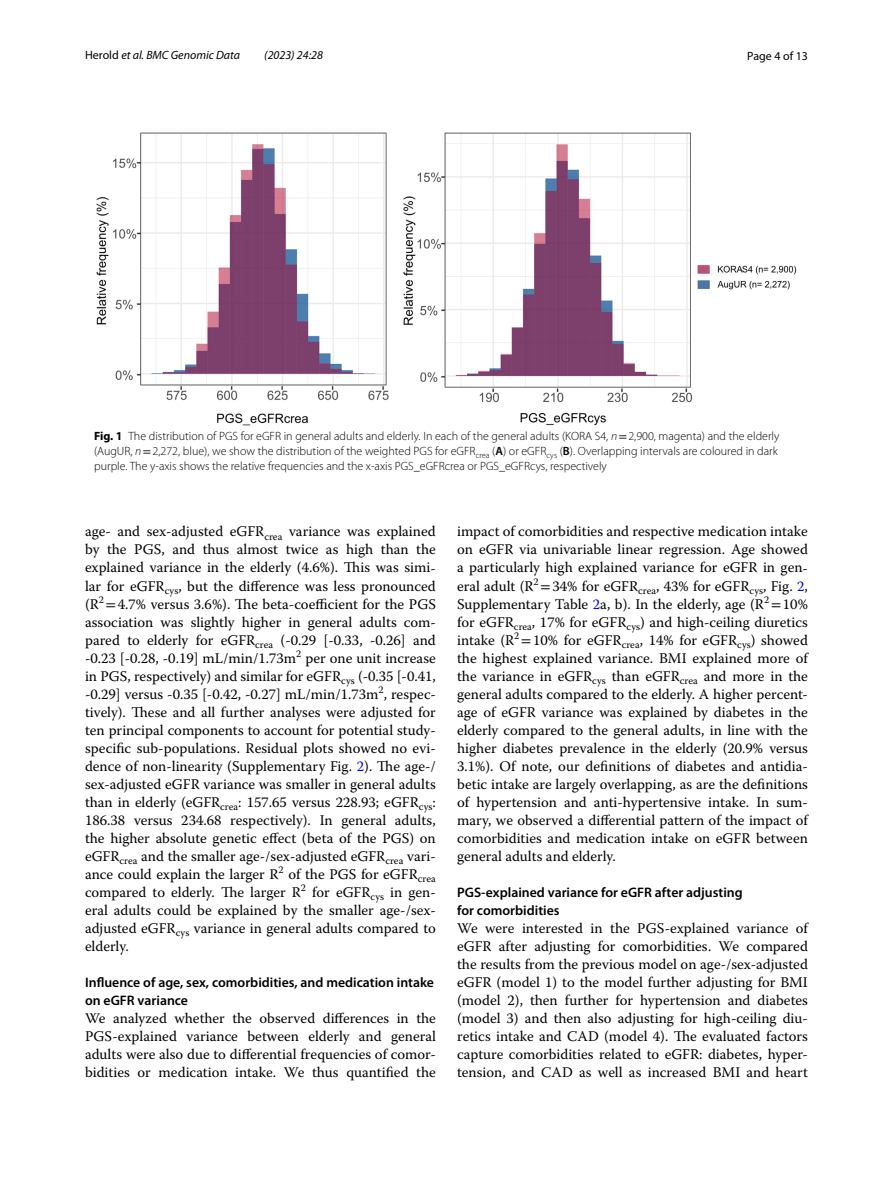
<style>
.page{position:relative;width:893px;height:1187px;background:#fff}
.page>*{position:absolute;margin:0;border:0;box-sizing:border-box;transform-origin:0 0}
.t1{font:14.7px/18px "Warnock Pro";color:#000;text-align:justify}
.t2{font:600 13.8px/18px "Myriad Pro";color:#000}
.t3{font:300 12px/15px "Myriad Pro";color:#000}
.t4{font:italic 12px "Myriad Pro";color:#000}
.t5{font:12px "Myriad Pro";color:#000}
.s1{font-style:normal}
.s2{font-weight:700}
.s3{font-style:italic}
.s4{font-family:"STIX";font-weight:400}
.s5{font-weight:600}
.s6{font-family:"STIX"}
.s7{color:#00f}
</style>
<div class="page">
<img style="left:96px;top:133px;width:701px;height:292px">
<p class="t4" style="left:85px;top:48px;width:157px"><span class="s1">Herold</span> et al. BMC Genomic Data</p>
<p class="t4" style="left:264px;top:48px;width:60px">(2023) 24:28</p>
<p class="t5" style="left:747px;top:48px;width:62px">Page 4 of 13</p>
<p class="t3" style="left:94px;top:429px;width:687px"><span class="s2">Fig. 1</span> The distribution of PGS for eGFR in general adults and elderly. In each of the general adults (KORA S4, <span class="s3">n</span><span class="s4">=</span>2,900, magenta) and the elderly (AugUR, <span class="s3">n</span><span class="s4">=</span>2,272, blue), we show the distribution of the weighted PGS for eGFR<sub>crea</sub> (<span class="s5">A</span>) or eGFR<sub>cys</sub> (<span class="s5">B</span>). Overlapping intervals are coloured in dark purple. The y-axis shows the relative frequencies and the x-axis PGS_eGFRcrea or PGS_eGFRcys, respectively</p>
<p class="t1" style="left:85px;top:522px;width:352px">age- and sex-adjusted eGFR<sub>crea</sub> variance was explained by the PGS, and thus almost twice as high than the explained variance in the elderly (4.6%). This was simi&shy;lar for eGFR<sub>cys</sub>, but the difference was less pronounced (R<sup>2</sup> <span class="s6">=</span>4.7% versus 3.6%). The beta-coefficient for the PGS association was slightly higher in general adults com&shy;pared to elderly for eGFR<sub>crea</sub> (-0.29 [-0.33, -0.26] and -0.23 [-0.28, -0.19] mL/min/1.73m<sup>2</sup> per one unit increase in PGS, respectively) and similar for eGFR<sub>cys</sub> (-0.35 [-0.41, -0.29] versus -0.35 [-0.42, -0.27] mL/min/1.73m<sup>2</sup>, respec&shy;tively). These and all further analyses were adjusted for ten principal components to account for potential study&shy;specific sub-populations. Residual plots showed no evi&shy;dence of non-linearity (Supplementary Fig. <span class="s7">2</span>). The age-/ sex-adjusted eGFR variance was smaller in general adults than in elderly (eGFR<sub>crea</sub>: 157.65 versus 228.93; eGFR<sub>cys</sub>:<br>186.38 versus 234.68 respectively). In general adults, the higher absolute genetic effect (beta of the PGS) on eGFR<sub>crea</sub> and the smaller age-/sex-adjusted eGFR<sub>crea</sub> vari&shy;ance could explain the larger R<sup>2</sup> of the PGS for eGFR<sub>crea </sub>compared to elderly. The larger R<sup>2</sup> for eGFR<sub>cys</sub> in gen&shy;eral adults could be explained by the smaller age-/sex&shy;adjusted eGFR<sub>cys</sub> variance in general adults compared to elderly.</p>
<p class="t2" style="left:85px;top:972px;width:351px">Influence of age, sex, comorbidities, and medication intake on eGFR variance</p>
<p class="t1" style="left:85px;top:1008px;width:352px">We analyzed whether the observed differences in the PGS-explained variance between elderly and general adults were also due to differential frequencies of comor&shy;bidities or medication intake. We thus quantified the</p>
<p class="t1" style="left:457px;top:522px;width:352px">impact of comorbidities and respective medication intake on eGFR via univariable linear regression. Age showed a particularly high explained variance for eGFR in gen&shy;eral adult (R<sup>2</sup> <span class="s6">=</span>34% for eGFR<sub>crea</sub>, 43% for eGFR<sub>cys</sub>, Fig. <span class="s7">2</span>, Supplementary Table <span class="s7">2</span>a, b). In the elderly, age (R<sup>2</sup> <span class="s6">=</span>10% for eGFR<sub>crea</sub>, 17% for eGFR<sub>cys</sub>) and high-ceiling diuretics intake (R<sup>2</sup> <span class="s6">=</span>10% for eGFR<sub>crea</sub>, 14% for eGFR<sub>cys</sub>) showed the highest explained variance. BMI explained more of the variance in eGFR<sub>cys</sub> than eGFR<sub>crea</sub> and more in the general adults compared to the elderly. A higher percent&shy;age of eGFR variance was explained by diabetes in the elderly compared to the general adults, in line with the higher diabetes prevalence in the elderly (20.9% versus 3.1%). Of note, our definitions of diabetes and antidia&shy;betic intake are largely overlapping, as are the definitions of hypertension and anti-hypertensive intake. In sum&shy;mary, we observed a differential pattern of the impact of comorbidities and medication intake on eGFR between general adults and elderly.</p>
<p class="t2" style="left:457px;top:882px;width:287px">PGS‑explained variance for eGFR after adjusting for comorbidities</p>
<p class="t1" style="left:457px;top:918px;width:352px">We were interested in the PGS-explained variance of eGFR after adjusting for comorbidities. We compared the results from the previous model on age-/sex-adjusted eGFR (model 1) to the model further adjusting for BMI (model 2), then further for hypertension and diabetes (model 3) and then also adjusting for high-ceiling diu&shy;retics intake and CAD (model 4). The evaluated factors capture comorbidities related to eGFR: diabetes, hyper&shy;tension, and CAD as well as increased BMI and heart</p>
</div>
